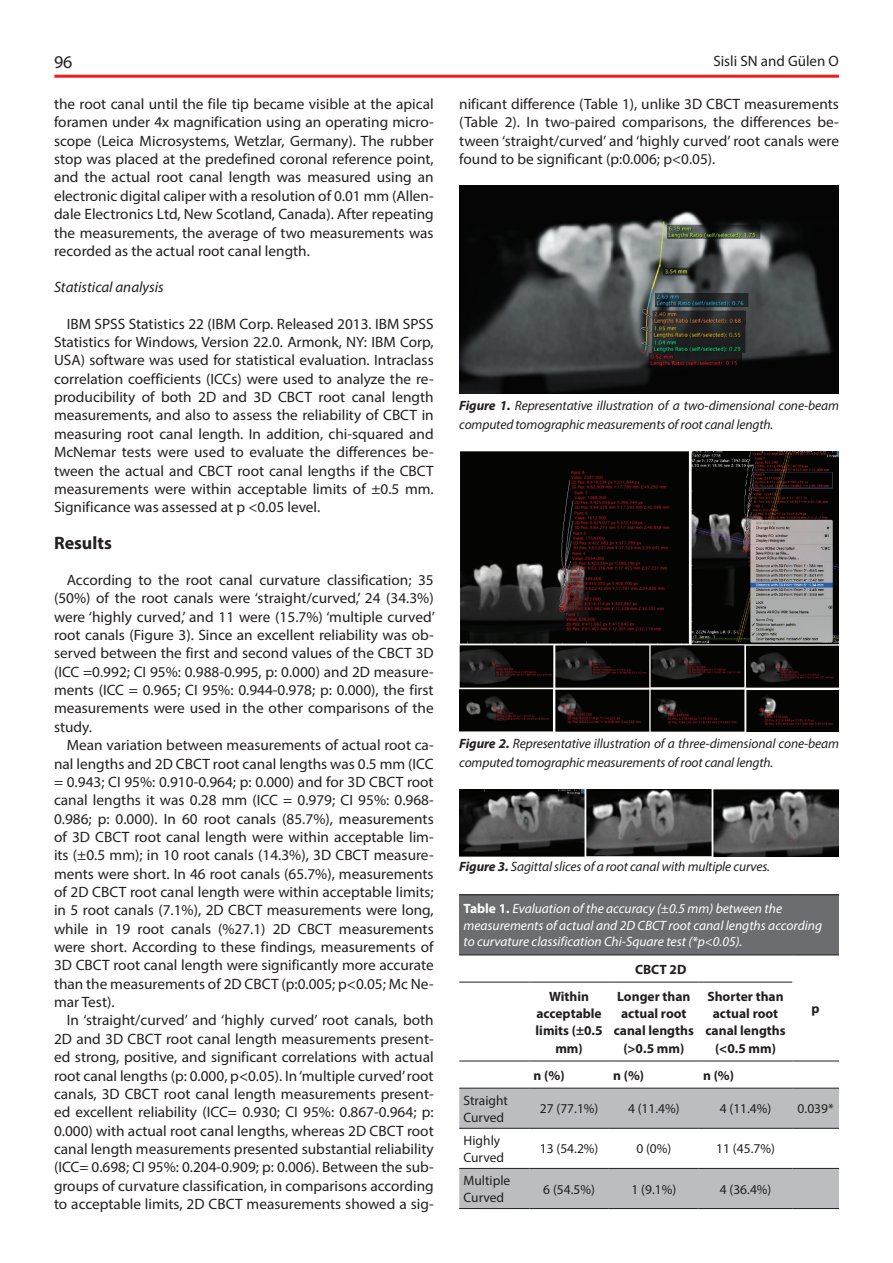
<style>
.page{position:relative;width:893px;height:1263px;background:#fff}
.page>*{position:absolute;margin:0;border:0;box-sizing:border-box;transform-origin:0 0}
.t1{font:700 18px "Myriad Pro";color:#231f20}
.t2{font:18px "Myriad Pro";color:#231f20}
.t3{font:15px/18.3px "Myriad Pro";color:#231f20;text-align:justify}
.t4{font:italic 15px "Myriad Pro";color:#231f20}
.t5{font:italic 13.5px/18.8px "Myriad Pro";letter-spacing:-.01em;color:#231f20}
.t6{font:italic 13.5px/16.5px "Myriad Pro";color:#fff}
.t7{font:700 13.5px/17.2px "Myriad Pro";color:#231f20;text-align:center}
.t8{font:13.5px/17.2px "Myriad Pro";color:#231f20}
.s1{font-weight:700}
.s2{font-weight:700;font-style:normal}
</style>
<div class="page">
<hr style="left:54px;top:75px;width:785px;height:3px;background:#ee1d23">
<img style="left:459px;top:186px;width:380px;height:208px">
<img style="left:459px;top:451px;width:380px;height:280px">
<img style="left:459px;top:789px;width:380px;height:67px">
<div style="left:459px;top:895px;width:380px;height:60px;background:#6c6d70"></div>
<svg style="left:459px;top:981px;width:380px;height:107px"></svg>
<svg style="left:459px;top:1089px;width:380px;height:119px;fill:#bcbdc0"></svg>
<hr style="left:459px;top:982px;width:70px;height:1px;background:#231f20">
<hr style="left:459px;top:1128px;width:70px;height:1px;background:#231f20">
<hr style="left:529px;top:1128px;width:80px;height:1px;background:#231f20">
<hr style="left:609px;top:1128px;width:90px;height:1px;background:#231f20">
<hr style="left:699px;top:1128px;width:93px;height:1px;background:#231f20">
<hr style="left:792px;top:1128px;width:47px;height:1px;background:#231f20">
<hr style="left:459px;top:1168px;width:70px;height:1px;background:#231f20">
<hr style="left:529px;top:1168px;width:80px;height:1px;background:#231f20">
<hr style="left:609px;top:1168px;width:90px;height:1px;background:#231f20">
<hr style="left:699px;top:1168px;width:93px;height:1px;background:#231f20">
<hr style="left:792px;top:1168px;width:47px;height:1px;background:#231f20">
<hr style="left:529px;top:955px;width:80px;height:1px;background:#231f20">
<hr style="left:609px;top:955px;width:90px;height:1px;background:#231f20">
<hr style="left:699px;top:955px;width:93px;height:1px;background:#231f20">
<hr style="left:529px;top:982px;width:80px;height:1px;background:#231f20">
<hr style="left:609px;top:982px;width:90px;height:1px;background:#231f20">
<hr style="left:699px;top:982px;width:93px;height:1px;background:#231f20">
<hr style="left:792px;top:955px;width:47px;height:1px;background:#231f20">
<hr style="left:459px;top:1061px;width:70px;height:1px;background:#231f20">
<hr style="left:529px;top:1061px;width:80px;height:1px;background:#231f20">
<hr style="left:609px;top:1061px;width:90px;height:1px;background:#231f20">
<hr style="left:699px;top:1061px;width:93px;height:1px;background:#231f20">
<hr style="left:792px;top:1061px;width:47px;height:1px;background:#231f20">
<hr style="left:459px;top:1088px;width:70px;height:1px;background:#231f20">
<hr style="left:529px;top:1088px;width:80px;height:1px;background:#231f20">
<hr style="left:609px;top:1088px;width:90px;height:1px;background:#231f20">
<hr style="left:699px;top:1088px;width:93px;height:1px;background:#231f20">
<hr style="left:792px;top:1088px;width:47px;height:1px;background:#231f20">
<hr style="left:459px;top:1208px;width:70px;height:1px;background:#231f20">
<hr style="left:529px;top:1208px;width:80px;height:1px;background:#231f20">
<hr style="left:609px;top:1208px;width:90px;height:1px;background:#231f20">
<hr style="left:699px;top:1208px;width:93px;height:1px;background:#231f20">
<hr style="left:792px;top:1208px;width:47px;height:1px;background:#231f20">
<hr style="left:459px;top:894px;width:70px;height:1px;background:#231f20">
<hr style="left:529px;top:894px;width:80px;height:1px;background:#231f20">
<hr style="left:609px;top:894px;width:90px;height:1px;background:#231f20">
<hr style="left:699px;top:894px;width:93px;height:1px;background:#231f20">
<hr style="left:792px;top:894px;width:47px;height:1px;background:#231f20">
<hr style="left:459px;top:955px;width:70px;height:1px;background:#231f20">
<p class="t2" style="left:54px;top:51px;width:20px">96</p>
<p class="t3" style="left:713px;top:51px;width:127px">Sisli SN and Gülen O</p>
<p class="t3" style="left:54px;top:95px;width:381px">the root canal until the file tip became visible at the apical foramen under 4x magnification using an operating micro&shy;scope (Leica Microsystems, Wetzlar, Germany). The rubber stop was placed at the predefined coronal reference point, and the actual root canal length was measured using an electronic digital caliper with a resolution of 0.01 mm (Allen&shy;dale Electronics Ltd, New Scotland, Canada). After repeating the measurements, the average of two measurements was recorded as the actual root canal length.</p>
<p class="t4" style="left:54px;top:278px;width:111px">Statistical analysis</p>
<p class="t3" style="left:54px;top:314px;width:381px;text-indent:13px">IBM SPSS Statistics 22 (IBM Corp. Released 2013. IBM SPSS Statistics for Windows, Version 22.0. Armonk, NY: IBM Corp, USA) software was used for statistical evaluation. Intraclass correlation coefficients (ICCs) were used to analyze the re&shy;producibility of both 2D and 3D CBCT root canal length measurements, and also to assess the reliability of CBCT in measuring root canal length. In addition, chi-squared and McNemar tests were used to evaluate the differences be&shy;tween the actual and CBCT root canal lengths if the CBCT measurements were within acceptable limits of ±0.5 mm.<br>Significance was assessed at p &lt;0.05 level.</p>
<p class="t1" style="left:54px;top:531px;width:59px">Results</p>
<p class="t3" style="left:54px;top:571px;width:382px;text-indent:13px">According to the root canal curvature classification; 35 (50%) of the root canals were ‘straight/curved,’ 24 (34.3%) were ‘highly curved,’ and 11 were (15.7%) ‘multiple curved’ root canals (Figure 3). Since an excellent reliability was ob&shy;served between the first and second values of the CBCT 3D (ICC =0.992; CI 95%: 0.988-0.995, p: 0.000) and 2D measure&shy;ments (ICC = 0.965; CI 95%: 0.944-0.978; p: 0.000), the first measurements were used in the other comparisons of the study.</p>
<p class="t3" style="left:54px;top:736px;width:381px;text-indent:13px">Mean variation between measurements of actual root ca&shy;nal lengths and 2D CBCT root canal lengths was 0.5 mm (ICC = 0.943; CI 95%: 0.910-0.964; p: 0.000) and for 3D CBCT root canal lengths it was 0.28 mm (ICC = 0.979; CI 95%: 0.968- 0.986; p: 0.000). In 60 root canals (85.7%), measurements of 3D CBCT root canal length were within acceptable lim&shy;its (±0.5 mm); in 10 root canals (14.3%), 3D CBCT measure&shy;ments were short. In 46 root canals (65.7%), measurements of 2D CBCT root canal length were within acceptable limits; in 5 root canals (7.1%), 2D CBCT measurements were long, while in 19 root canals (%27.1) 2D CBCT measurements were short. According to these findings, measurements of 3D CBCT root canal length were significantly more accurate than the measurements of 2D CBCT (p:0.005; p&lt;0.05; Mc Ne&shy;mar Test).</p>
<p class="t3" style="left:54px;top:1011px;width:381px;text-indent:13px">In ‘straight/curved’ and ‘highly curved’ root canals, both 2D and 3D CBCT root canal length measurements present&shy;ed strong, positive, and significant correlations with actual root canal lengths (p: 0.000, p&lt;0.05). In ‘multiple curved’ root canals, 3D CBCT root canal length measurements present&shy;ed excellent reliability (ICC= 0.930; CI 95%: 0.867-0.964; p:<br>0.000) with actual root canal lengths, whereas 2D CBCT root canal length measurements presented substantial reliability (ICC= 0.698; CI 95%: 0.204-0.909; p: 0.006). Between the sub&shy;groups of curvature classification, in comparisons according to acceptable limits, 2D CBCT measurements showed a sig-</p>
<p class="t3" style="left:459px;top:95px;width:381px">nificant difference (Table 1), unlike 3D CBCT measurements (Table 2). In two-paired comparisons, the differences be&shy;tween ‘straight/curved’ and ‘highly curved’ root canals were found to be significant (p:0.006; p&lt;0.05).</p>
<p class="t5" style="left:459px;top:396px;width:381px"><span class="s1">Figure 1.</span> Representative illustration of a two-dimensional cone-beam computed tomographic measurements of root canal length.</p>
<p class="t5" style="left:459px;top:734px;width:381px"><span class="s1">Figure 2.</span> Representative illustration of a three-dimensional cone-beam computed tomographic measurements of root canal length.</p>
<p class="t5" style="left:459px;top:857px;width:312px"><span class="s1">Figure 3.</span> Sagittal slices of a root canal with multiple curves.</p>
<p class="t6" style="left:463px;top:900px;width:360px"><span class="s2">Table 1.</span> Evaluation of the accuracy (±0.5 mm) between the measurements of actual and 2D CBCT root canal lengths according to curvature classification Chi-Square test (*p&lt;0.05).</p>
<p class="t7" style="left:635px;top:960px;width:53px">CBCT 2D</p>
<p class="t7" style="left:812px;top:999px;width:10px">p</p>
<p class="t7" style="left:536px;top:987px;width:69px">Within acceptable limits (±0.5 mm)</p>
<p class="t7" style="left:614px;top:987px;width:82px">Longer than actual root canal lengths (&gt;0.5 mm)</p>
<p class="t7" style="left:705px;top:987px;width:82px">Shorter than actual root canal lengths (&lt;0.5 mm)</p>
<p class="t7" style="left:534px;top:1066px;width:32px">n (%)</p>
<p class="t7" style="left:613px;top:1066px;width:32px">n (%)</p>
<p class="t7" style="left:703px;top:1066px;width:32px">n (%)</p>
<p class="t8" style="left:463px;top:1091px;width:46px">Straight<br>Curved</p>
<p class="t8" style="left:540px;top:1100px;width:60px">27 (77.1%)</p>
<p class="t8" style="left:628px;top:1100px;width:53px">4 (11.4%)</p>
<p class="t8" style="left:720px;top:1100px;width:53px">4 (11.4%)</p>
<p class="t8" style="left:798px;top:1100px;width:38px">0.039*</p>
<p class="t8" style="left:464px;top:1131px;width:42px">Highly<br>Curved</p>
<p class="t8" style="left:540px;top:1140px;width:60px">13 (54.2%)</p>
<p class="t8" style="left:636px;top:1140px;width:37px">0 (0%)</p>
<p class="t8" style="left:716px;top:1140px;width:60px">11 (45.7%)</p>
<p class="t8" style="left:464px;top:1171px;width:48px">Multiple<br>Curved</p>
<p class="t8" style="left:543px;top:1180px;width:53px">6 (54.5%)</p>
<p class="t8" style="left:631px;top:1180px;width:46px">1 (9.1%)</p>
<p class="t8" style="left:720px;top:1180px;width:53px">4 (36.4%)</p>
</div>
